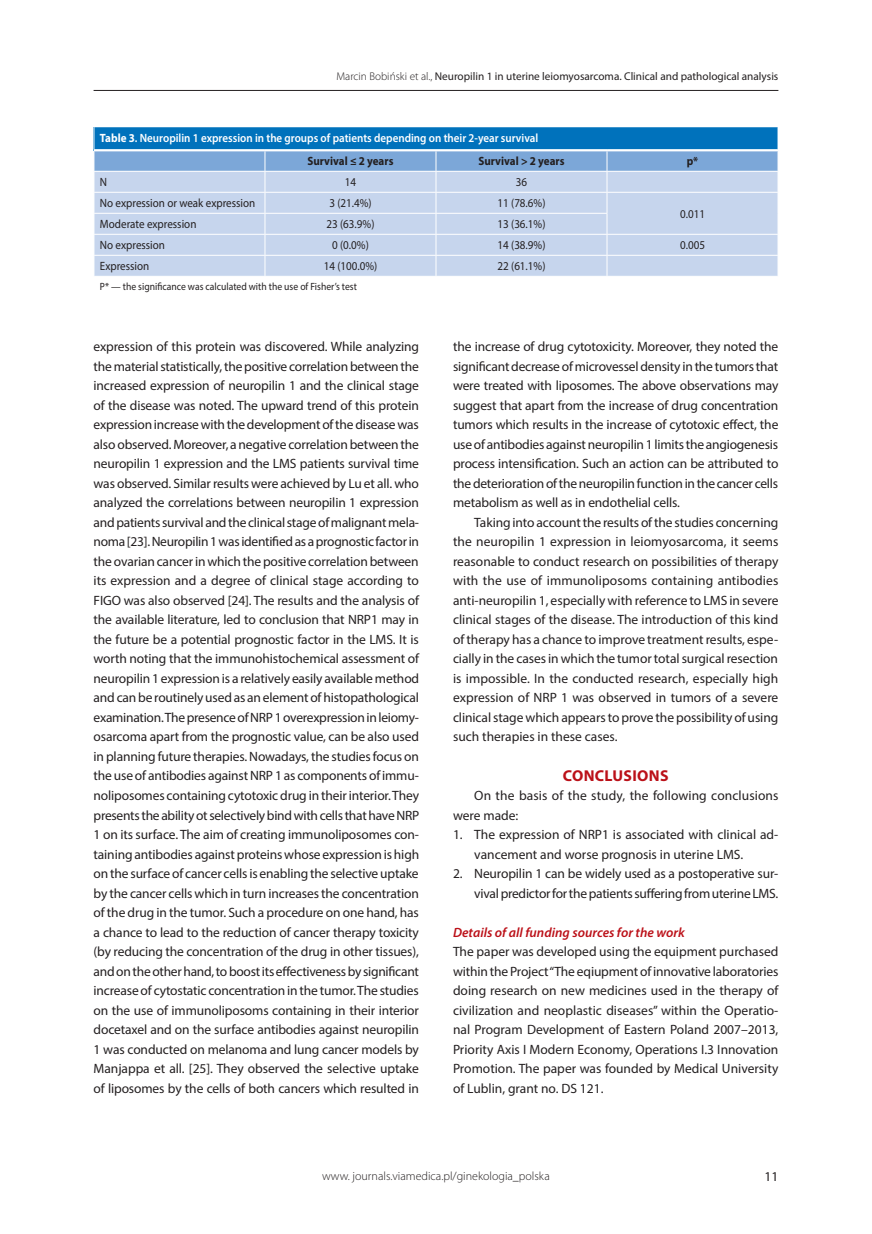
<style>
.page{position:relative;width:872px;height:1234px;background:#fff}
.page>*{position:absolute;margin:0;border:0;box-sizing:border-box;transform-origin:0 0}
._05_-_Srodtytul_1{font:700 15.75px "Myriad Pro";letter-spacing:.02em;color:#bb1018}
._08_-_Tekst{font:13.5px/19.5px "Myriad Pro";letter-spacing:-.01em;color:#231f20;text-align:justify}
._08_-_Tekst_bez_wcie{font:13.5px/19.5px "Myriad Pro";color:#231f20;text-align:justify}
.Konflikt_tytul{font:italic 600 13.5px "Myriad Pro";color:#bb1018}
._24_-_Tabela_-_tekst{font:12px "Myriad Pro";color:#231f20;scale:.92 1}
._22_-_Tabela_-_tytuł{font:600 12px "Myriad Pro";color:#fff;scale:.92 1}
.t1{font:300 12px "Myriad Pro";color:#231f20}
._23_-_Tabela_-_nagłó{font:700 12px "Myriad Pro";color:#231f20;scale:.92 1}
.t2{font:11.25px "Myriad Pro";color:#231f20}
._25_-_Tabela_-_przyp{font:10.5px "Myriad Pro";color:#231f20;scale:.92 1}
.s1{font-weight:300}
.s2{font-weight:700}
</style>
<div class="page">
<hr style="left:94px;top:90px;width:684px;height:1px;background:#231f20">
<svg style="left:94px;top:127px;width:684px;height:149px;background:#a1c2e3"></svg>
<hr style="left:94px;top:149px;width:171px;height:2px;background:#fff">
<hr style="left:265px;top:149px;width:171px;height:2px;background:#fff">
<hr style="left:436px;top:149px;width:171px;height:2px;background:#fff">
<hr style="left:607px;top:149px;width:171px;height:2px;background:#fff">
<p class="t2" style="left:336px;top:70px;width:443px"><span class="s1">Marcin Bobiński et al.,</span> Neuropilin 1 in uterine leiomyosarcoma. Clinical and pathological analysis</p>
<p class="_22_-_Tabela_-_tytuł" style="left:100px;top:130px;width:478px"><span class="s2">Table 3</span>. Neuropilin 1 expression in the groups of patients depending on their 2-year survival</p>
<p class="_23_-_Tabela_-_nagłó" style="left:307px;top:153px;width:95px">Survival ≤ 2 years</p>
<p class="_23_-_Tabela_-_nagłó" style="left:478px;top:153px;width:95px">Survival &gt; 2 years</p>
<p class="_23_-_Tabela_-_nagłó" style="left:686px;top:153px;width:14px">p*</p>
<p class="_24_-_Tabela_-_tekst" style="left:100px;top:175px;width:9px">N</p>
<p class="_24_-_Tabela_-_tekst" style="left:345px;top:175px;width:14px">14</p>
<p class="_24_-_Tabela_-_tekst" style="left:516px;top:175px;width:14px">36</p>
<p class="_24_-_Tabela_-_tekst" style="left:100px;top:196px;width:170px">No expression or weak expression</p>
<p class="_24_-_Tabela_-_tekst" style="left:329px;top:196px;width:47px">3 (21.4%)</p>
<p class="_24_-_Tabela_-_tekst" style="left:497px;top:196px;width:54px">11 (78.6%)</p>
<p class="_24_-_Tabela_-_tekst" style="left:680px;top:206px;width:29px">0.011</p>
<p class="_24_-_Tabela_-_tekst" style="left:100px;top:217px;width:106px">Moderate expression</p>
<p class="_24_-_Tabela_-_tekst" style="left:326px;top:217px;width:54px">23 (63.9%)</p>
<p class="_24_-_Tabela_-_tekst" style="left:497px;top:217px;width:54px">13 (36.1%)</p>
<p class="_24_-_Tabela_-_tekst" style="left:100px;top:238px;width:72px">No expression</p>
<p class="_24_-_Tabela_-_tekst" style="left:332px;top:238px;width:41px">0 (0.0%)</p>
<p class="_24_-_Tabela_-_tekst" style="left:497px;top:238px;width:54px">14 (38.9%)</p>
<p class="_24_-_Tabela_-_tekst" style="left:680px;top:238px;width:29px">0.005</p>
<p class="_24_-_Tabela_-_tekst" style="left:100px;top:259px;width:55px">Expression</p>
<p class="_24_-_Tabela_-_tekst" style="left:324px;top:259px;width:60px">14 (100.0%)</p>
<p class="_24_-_Tabela_-_tekst" style="left:497px;top:259px;width:54px">22 (61.1%)</p>
<p class="_25_-_Tabela_-_przyp" style="left:100px;top:280px;width:281px">P* — the significance was calculated with the use of Fisher’s test</p>
<p class="_08_-_Tekst" style="left:94px;top:336px;width:327px">expression of this protein was discovered. While analyzing the material statistically, the positive correlation between the increased expression of neuropilin 1 and the clinical stage of the disease was noted. The upward trend of this protein expression increase with the development of the disease was also observed. Moreover, a negative correlation between the neuropilin 1 expression and the LMS patients survival time was observed. Similar results were achieved by Lu et all. who analyzed the correlations between neuropilin 1 expression and patients survival and the clinical stage of malignant mela&shy;noma [23]. Neuropilin 1 was identified as a prognostic factor in the ovarian cancer in which the positive correlation between its expression and a degree of clinical stage according to FIGO was also observed [24]. The results and the analysis of the available literature, led to conclusion that NRP1 may in the future be a potential prognostic factor in the LMS. It is worth noting that the immunohistochemical assessment of neuropilin 1 expression is a relatively easily available method and can be routinely used as an element of histopathological examination. The presence of NRP 1 overexpression in leiomy&shy;osarcoma apart from the prognostic value, can be also used in planning future therapies. Nowadays, the studies focus on the use of antibodies against NRP 1 as components of immu&shy;noliposomes containing cytotoxic drug in their interior. They presents the ability ot selectively bind with cells that have NRP 1 on its surface. The aim of creating immunoliposomes con&shy;taining antibodies against proteins whose expression is high on the surface of cancer cells is enabling the selective uptake by the cancer cells which in turn increases the concentration of the drug in the tumor. Such a procedure on one hand, has a chance to lead to the reduction of cancer therapy toxicity (by reducing the concentration of the drug in other tissues), and on the other hand, to boost its effectiveness by significant increase of cytostatic concentration in the tumor. The studies on the use of immunoliposoms containing in their interior docetaxel and on the surface antibodies against neuropilin 1 was conducted on melanoma and lung cancer models by Manjappa et all. [25]. They observed the selective uptake of liposomes by the cells of both cancers which resulted in</p>
<p class="_08_-_Tekst" style="left:453px;top:336px;width:327px">the increase of drug cytotoxicity. Moreover, they noted the significant decrease of microvessel density in the tumors that were treated with liposomes. The above observations may suggest that apart from the increase of drug concentration tumors which results in the increase of cytotoxic effect, the use of antibodies against neuropilin 1 limits the angiogenesis process intensification. Such an action can be attributed to the deterioration of the neuropilin function in the cancer cells metabolism as well as in endothelial cells.</p>
<p class="_08_-_Tekst" style="left:453px;top:512px;width:327px;text-indent:21px">Taking into account the results of the studies concerning the neuropilin 1 expression in leiomyosarcoma, it seems reasonable to conduct research on possibilities of therapy with the use of immunoliposoms containing antibodies anti-neuropilin 1, especially with reference to LMS in severe clinical stages of the disease. The introduction of this kind of therapy has a chance to improve treatment results, espe&shy;cially in the cases in which the tumor total surgical resection is impossible. In the conducted research, especially high expression of NRP 1 was observed in tumors of a severe clinical stage which appears to prove the possibility of using such therapies in these cases.</p>
<p class="_05_-_Srodtytul_1" style="left:563px;top:764px;width:107px">CONCLUSIONS</p>
<p class="_08_-_Tekst" style="left:453px;top:785px;width:327px;text-indent:21px">On the basis of the study, the following conclusions were made:</p>
<p class="_08_-_Tekst" style="left:474px;top:824px;width:306px;text-indent:-21px">1. The expression of NRP1 is associated with clinical ad&shy;vancement and worse prognosis in uterine LMS.</p>
<p class="_08_-_Tekst" style="left:453px;top:863px;width:327px;text-align:right">2. Neuropilin 1 can be widely used as a postoperative sur&shy;vival predictor for the patients suffering from uterine LMS.</p>
<p class="Konflikt_tytul" style="left:453px;top:923px;width:233px">Details of all funding sources for the work</p>
<p class="_08_-_Tekst_bez_wcie" style="left:453px;top:941px;width:327px">The paper was developed using the equipment purchased within the Project “The eqiupment of innovative laboratories doing research on new medicines used in the therapy of civilization and neoplastic diseases” within the Operatio&shy;nal Program Development of Eastern Poland 2007–2013, Priority Axis I Modern Economy, Operations I.3 Innovation Promotion. The paper was founded by Medical University of Lublin, grant no. DS 121.</p>
<p class="t1" style="left:322px;top:1169px;width:229px">www. journals.viamedica.pl/ginekologia_polska</p>
<p class="_08_-_Tekst" style="left:764px;top:1166px;width:15px">11</p>
</div>
